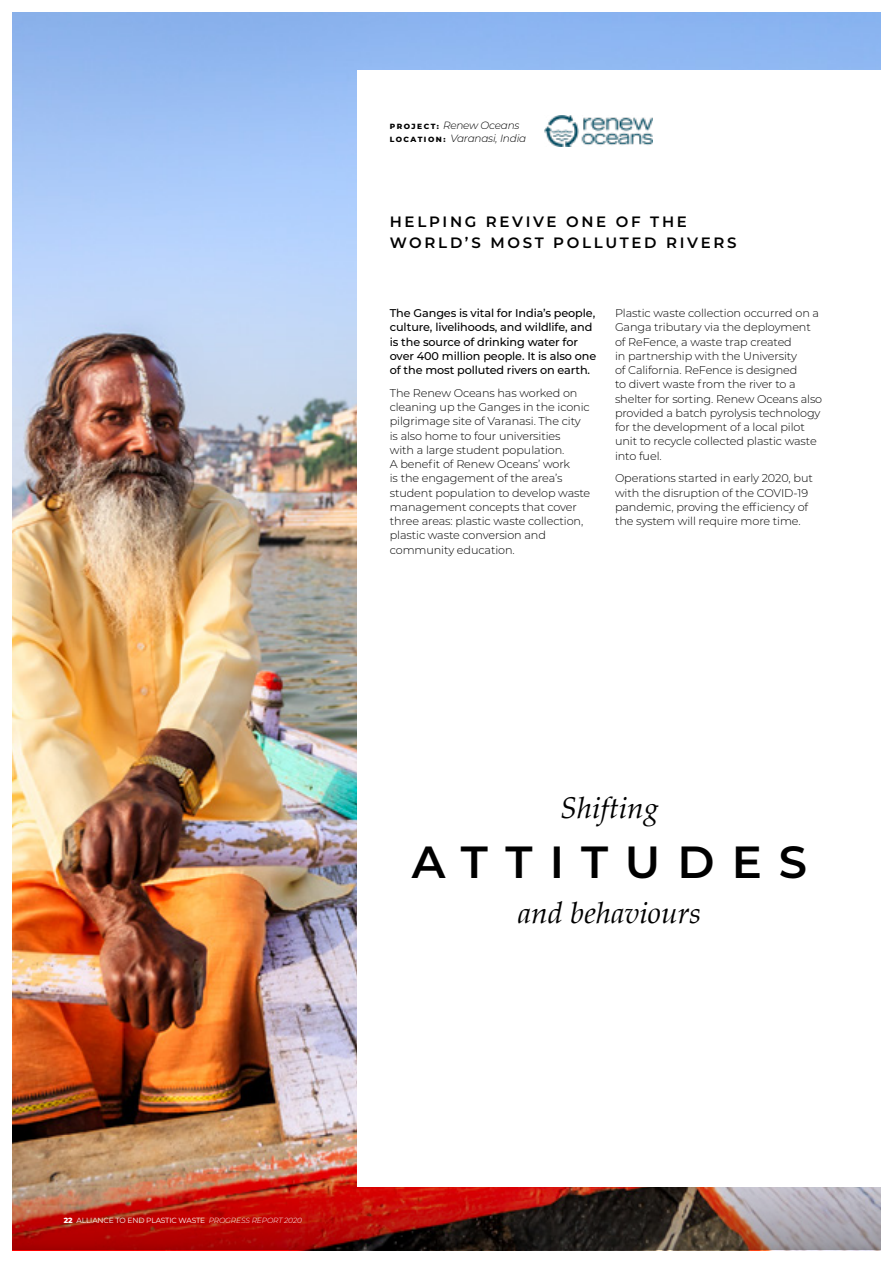
<style>
.page{position:relative;width:893px;height:1263px;background:#fff}
.page>*{position:absolute;margin:0;border:0;box-sizing:border-box;transform-origin:0 0}
.t1{font:600 45px "Montserrat";letter-spacing:.38em;color:#000}
.t2{font:italic 30px "Palatino";color:#000}
.t3{font:600 15px/21px "Montserrat";letter-spacing:.18em;color:#000}
.t4{font:300 11.25px/14.2px "Montserrat";letter-spacing:-.01em;color:#000}
.t5{font:500 11.25px/14.2px "Montserrat";letter-spacing:-.01em;color:#000}
.t6{font:italic 300 10.5px "Montserrat";letter-spacing:-.02em;color:#000}
.t7{font:7.5px "Montserrat";letter-spacing:-.02em;color:#fff}
.s1{font-weight:800;font-style:normal;font-size:7.5px}
.s2{font-weight:800}
.s3{font-weight:300;font-style:italic}
</style>
<div class="page">
<img style="left:13px;top:13px;width:867px;height:1123px">
<img style="left:13px;top:1136px;width:867px;height:114px">
<div style="left:357px;top:70px;width:536px;height:1116px;background:#fff"></div>
<img style="left:544px;top:115px;width:108px;height:32px">
<p class="t6" style="left:390px;top:118px;width:131px"><span class="s1">P R O J E C T :</span> Renew Oceans</p>
<p class="t6" style="left:390px;top:131px;width:138px"><span class="s1">L O C A T I O N :</span> Varanasi, India</p>
<p class="t3" style="left:390px;top:211px;width:348px">HELPING REVIVE ONE OF THE<br>WORLD’S MOST POLLUTED RIVERS</p>
<p class="t5" style="left:390px;top:305px;width:208px">The Ganges is vital for India’s people, culture, livelihoods, and wildlife, and is the source of drinking water for over 400 million people. It is also one of the most polluted rivers on earth.</p>
<p class="t4" style="left:390px;top:385px;width:202px">The Renew Oceans has worked on cleaning up the Ganges in the iconic pilgrimage site of Varanasi. The city is also home to four universities<br>with a large student population.<br>A benefit of Renew Oceans’ work<br>is the engagement of the area’s student population to develop waste management concepts that cover three areas: plastic waste collection, plastic waste conversion and community education.</p>
<p class="t4" style="left:615px;top:306px;width:209px">Plastic waste collection occurred on a Ganga tributary via the deployment of ReFence, a waste trap created<br>in partnership with the University<br>of California. ReFence is designed<br>to divert waste from the river to a shelter for sorting. Renew Oceans also provided a batch pyrolysis technology for the development of a local pilot unit to recycle collected plastic waste into fuel.</p>
<p class="t4" style="left:615px;top:471px;width:199px">Operations started in early 2020, but with the disruption of the COVID-19 pandemic, proving the efficiency of the system will require more time.</p>
<p class="t2" style="left:560px;top:782px;width:100px">Shifting</p>
<p class="t1" style="left:412px;top:830px;width:397px">ATTITUDES</p>
<p class="t2" style="left:518px;top:887px;width:185px">and behaviours</p>
<p class="t7" style="left:64px;top:1216px;width:240px"><span class="s2">22</span> ALLIANCE TO END PLASTIC WASTE <span class="s3">PROGRESS REPORT 2020</span></p>
</div>
